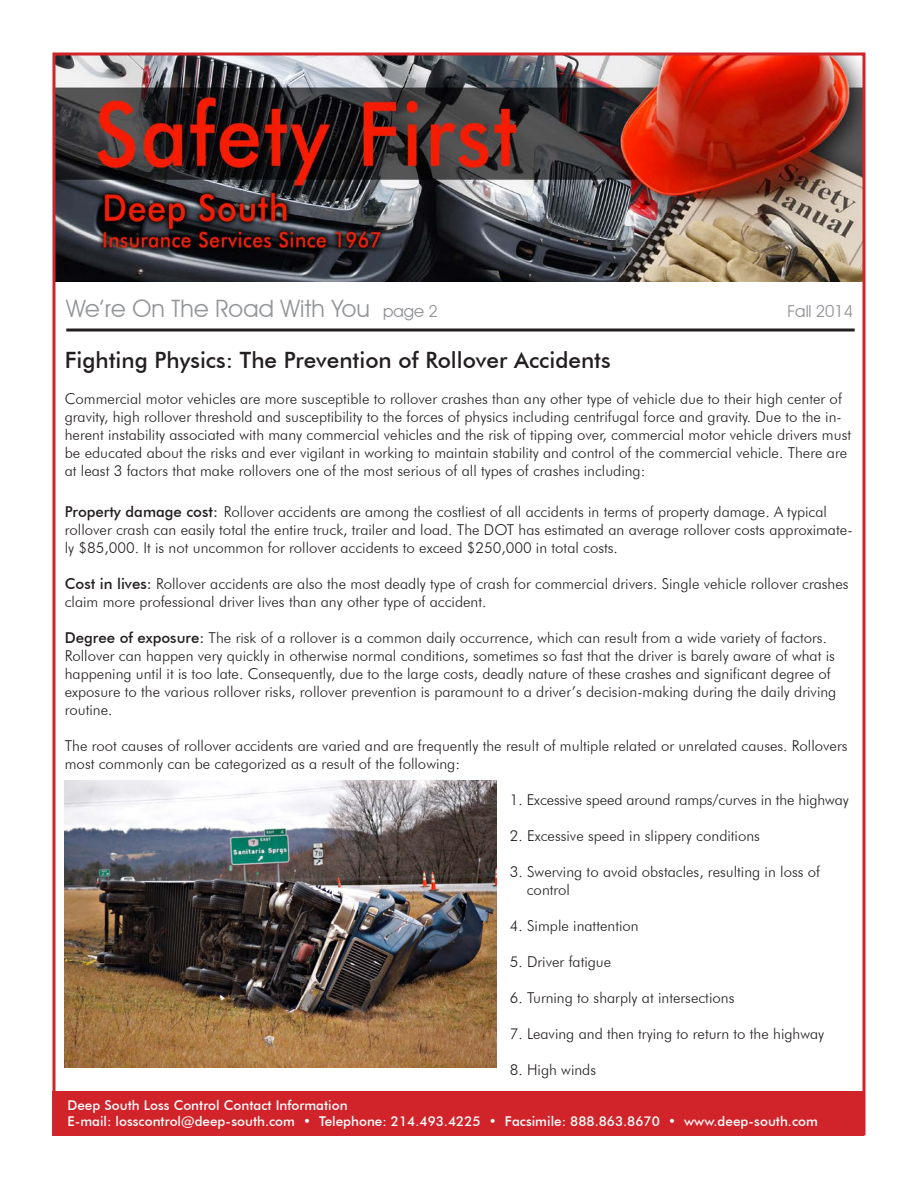
<style>
.page{position:relative;width:918px;height:1188px;background:#fff}
.page>*{position:absolute;margin:0;border:0;box-sizing:border-box;transform-origin:0 0}
.t1{font:24px "Avant Garde IT Cby BT";letter-spacing:.01em;color:#939598}
.t2{font:500 22.5px "Futura BT";color:#231f20}
.t3{font:16.5px "Avant Garde IT Cby BT";color:#8f9194}
.t4{font:300 15px/18px "Futura BT";color:#231f20}
.t5{font:500 13.5px "Futura BT";color:#fff}
.s1{font-size:16.5px;color:#8f9194}
.s2{font-weight:500}
</style>
<div class="page">
<img style="left:56px;top:56px;width:806px;height:226px">
<div style="left:52px;top:1091px;width:812px;height:45px;background:#d1232a"></div>
<svg style="left:66px;top:328px;width:789px;height:4px;background:#595657"></svg>
<img style="left:65px;top:781px;width:431px;height:287px">
<p class="t1" style="left:66px;top:294px;width:373px">We’re On The Road With You <span class="s1">page 2</span></p>
<p class="t3" style="left:788px;top:301px;width:67px">Fall 2014</p>
<p class="t2" style="left:65px;top:346px;width:547px">Fighting Physics: The Prevention of Rollover Accidents</p>
<p class="t4" style="left:65px;top:390px;width:788px">Commercial motor vehicles are more susceptible to rollover crashes than any other type of vehicle due to their high center of gravity, high rollover threshold and susceptibility to the forces of physics including centrifugal force and gravity. Due to the in&shy;herent instability associated with many commercial vehicles and the risk of tipping over, commercial motor vehicle drivers must be educated about the risks and ever vigilant in working to maintain stability and control of the commercial vehicle. There are at least 3 factors that make rollovers one of the most serious of all types of crashes including:</p>
<p class="t4" style="left:65px;top:503px;width:789px"><span class="s2">Property damage cost:</span> Rollover accidents are among the costliest of all accidents in terms of property damage. A typical rollover crash can easily total the entire truck, trailer and load. The DOT has estimated an average rollover costs approximate&shy;ly $85,000. It is not uncommon for rollover accidents to exceed $250,000 in total costs.</p>
<p class="t4" style="left:65px;top:575px;width:785px"><span class="s2">Cost in lives:</span> Rollover accidents are also the most deadly type of crash for commercial drivers. Single vehicle rollover crashes claim more professional driver lives than any other type of accident.</p>
<p class="t4" style="left:65px;top:629px;width:773px"><span class="s2">Degree of exposure:</span> The risk of a rollover is a common daily occurrence, which can result from a wide variety of factors.<br>Rollover can happen very quickly in otherwise normal conditions, sometimes so fast that the driver is barely aware of what is happening until it is too late. Consequently, due to the large costs, deadly nature of these crashes and significant degree of exposure to the various rollover risks, rollover prevention is paramount to a driver’s decision-making during the daily driving routine.</p>
<p class="t4" style="left:65px;top:737px;width:784px">The root causes of rollover accidents are varied and are frequently the result of multiple related or unrelated causes. Rollovers most commonly can be categorized as a result of the following:</p>
<p class="t4" style="left:510px;top:791px;width:340px">1. Excessive speed around ramps/curves in the highway</p>
<p class="t4" style="left:510px;top:827px;width:252px">2. Excessive speed in slippery conditions</p>
<p class="t4" style="left:527px;top:863px;width:295px;text-indent:-17px">3. Swerving to avoid obstacles, resulting in loss of control</p>
<p class="t4" style="left:510px;top:917px;width:130px">4. Simple inattention</p>
<p class="t4" style="left:510px;top:953px;width:103px">5. Driver fatigue</p>
<p class="t4" style="left:510px;top:989px;width:226px">6. Turning to sharply at intersections</p>
<p class="t4" style="left:510px;top:1025px;width:316px">7. Leaving and then trying to return to the highway</p>
<p class="t4" style="left:510px;top:1061px;width:88px">8. High winds</p>
<p class="t5" style="left:68px;top:1097px;width:282px">Deep South Loss Control Contact Information</p>
<p class="t5" style="left:68px;top:1113px;width:752px">E-mail: losscontrol@deep-south.com • Telephone: 214.493.4225 • Facsimile: 888.863.8670 • www.deep-south.com</p>
</div>
